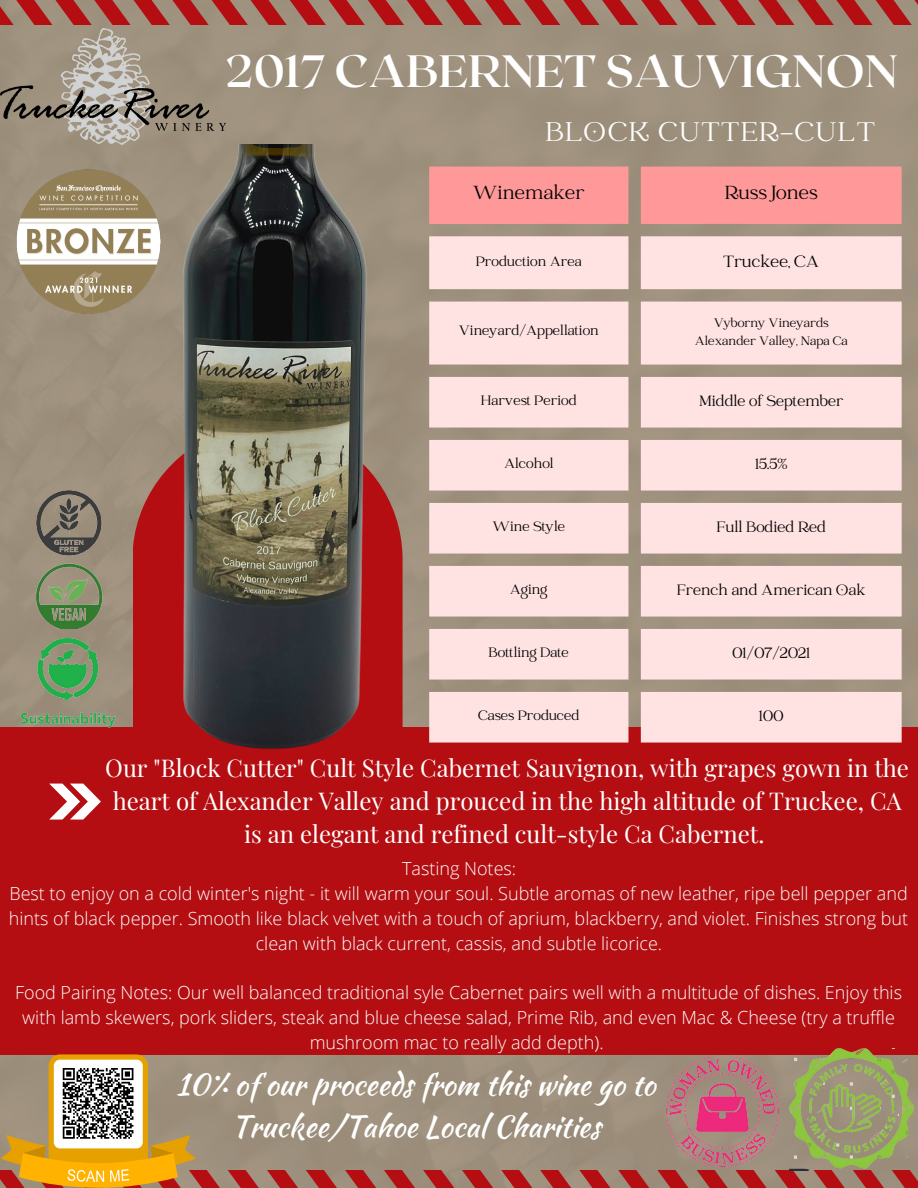
<style>
.page{position:relative;width:918px;height:1188px;background:#fff}
.page>*{position:absolute;margin:0;border:0;box-sizing:border-box;transform-origin:0 0}
.t1{font:700 45.3px "Roxborough CF";color:#fff}
.t2{font:30px/41.7px "Kaushan Script";color:#fff;text-align:center}
.t3{font:29.7px "Catchy Mager";letter-spacing:.045em;color:#fff}
.t4{font:24px/32.7px "Playfair Display";color:#fff;text-align:center}
.t5{font:21px "Catchy Mager";color:#000}
.t6{font:300 18px/24.8px "Open Sans";color:#fbfffc;text-align:center}
.t7{font:18px "Catchy Mager";color:#000}
.t8{font:16.5px "Catchy Mager";color:#000}
.t9{font:15px "Catchy Mager";color:#000}
.t10{font:13.5px/18px "Catchy Mager";color:#000;text-align:center}
</style>
<div class="page">
<div style="left:0;top:25px;width:918px;height:702px;background:#9f927e"></div>
<div style="left:0;top:727px;width:918px;height:327px;background:#b40e12"></div>
<svg style="left:49px;top:784px;width:52px;height:36px"></svg>
<svg style="left:0;top:0;width:918px;height:25px;background:#a8554c"></svg>
<img style="left:0;top:29px;width:225px;height:115px">
<div style="left:596px;top:167px;width:306px;height:57px;background:#f99"></div>
<svg style="left:596px;top:236px;width:306px;height:507px;background:#ebd1cd"></svg>
<img style="left:830px;top:1049px;width:42px;height:5px">
<img style="left:0;top:144px;width:596px;height:605px">
<img style="left:16px;top:170px;width:144px;height:144px">
<svg style="left:0;top:1054px;width:918px;height:134px;background:#a58a6f"></svg>
<h1 class="t1" style="left:225px;top:42px;width:674px">2017 CABERNET SAUVIGNON</h1>
<h3 class="t3" style="left:546px;top:117px;width:331px">BLOCK CUTTER-CULT</h3>
<p class="t5" style="left:473px;top:183px;width:113px">Winemaker</p>
<p class="t5" style="left:725px;top:183px;width:95px">Russ Jones</p>
<p class="t9" style="left:476px;top:254px;width:107px">Production Area</p>
<p class="t7" style="left:723px;top:252px;width:98px">Truckee, CA</p>
<p class="t9" style="left:459px;top:323px;width:142px">Vineyard/Appellation</p>
<p class="t10" style="left:695px;top:315px;width:155px">Vyborny Vineyards<br>Alexander Valley, Napa Ca</p>
<p class="t9" style="left:481px;top:393px;width:97px">Harvest Period</p>
<p class="t8" style="left:699px;top:393px;width:146px">Middle of September</p>
<p class="t9" style="left:504px;top:456px;width:51px">Alcohol</p>
<p class="t8" style="left:755px;top:456px;width:34px">15.5%</p>
<p class="t9" style="left:492px;top:519px;width:74px">Wine Style</p>
<p class="t8" style="left:717px;top:519px;width:111px">Full Bodied Red</p>
<p class="t9" style="left:510px;top:582px;width:39px">Aging</p>
<p class="t8" style="left:677px;top:582px;width:191px">French and American Oak</p>
<p class="t9" style="left:489px;top:645px;width:82px">Bottling Date</p>
<p class="t8" style="left:732px;top:645px;width:80px">01/07/2021</p>
<p class="t9" style="left:478px;top:708px;width:103px">Cases Produced</p>
<p class="t8" style="left:759px;top:708px;width:26px">100</p>
<h3 class="t4" style="left:105px;top:751px;width:805px">Our "Block Cutter" Cult Style Cabernet Sauvignon, with grapes gown in the heart of Alexander Valley and prouced in the high altitude of Truckee, CA is an elegant and refined cult-style Ca Cabernet.</h3>
<p class="t6" style="left:9px;top:856px;width:901px">Tasting Notes:<br>Best to enjoy on a cold winter's night - it will warm your soul. Subtle aromas of new leather, ripe bell pepper and hints of black pepper. Smooth like black velvet with a touch of aprium, blackberry, and violet. Finishes strong but clean with black current, cassis, and subtle licorice.</p>
<p class="t6" style="left:15px;top:980px;width:888px">Food Pairing Notes: Our well balanced traditional syle Cabernet pairs well with a multitude of dishes. Enjoy this with lamb skewers, pork sliders, steak and blue cheese salad, Prime Rib, and even Mac &amp; Cheese (try a truffle mushroom mac to really add depth).</p>
<h2 class="t2" style="left:176px;top:1063px;width:481px">10% of our proceeds from this wine go to<br>Truckee/Tahoe Local Charities</h2>
</div>
